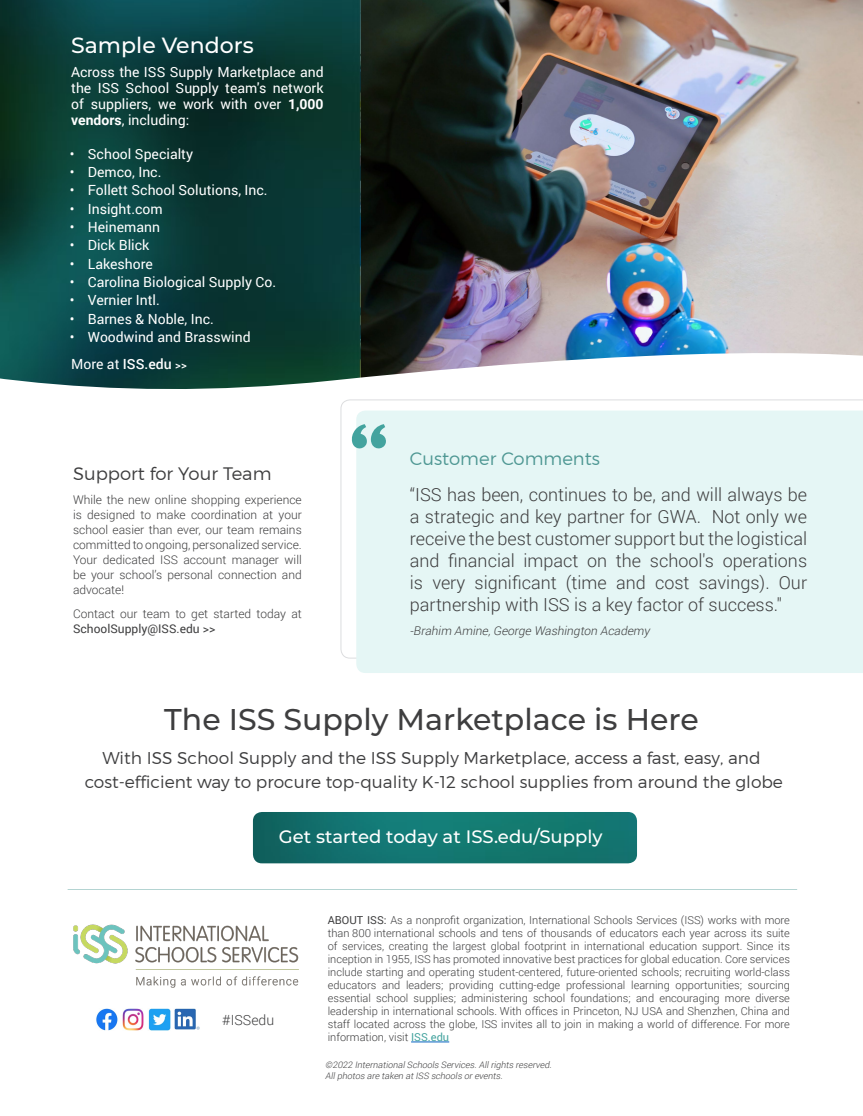
<style>
.page{position:relative;width:863px;height:1116px;background:#fff}
.page>*{position:absolute;margin:0;border:0;box-sizing:border-box;transform-origin:0 0}
.Body_text_-_for_list{font:500 30px "Montserrat";color:#3e3e3f}
.Article_Title{font:500 22px "Montserrat";color:#fff}
.Body_text{font:300 18px/22px "Roboto";color:#3e3e3f;text-align:justify}
.Body_text_-_for_list-2{font:500 18px "Montserrat";color:#fff}
.Article_Title-2{font:300 18px "Montserrat";color:#3e3e3f}
.Article_Title-3{font:300 18px "Montserrat";color:#4e9793}
.Body_text_-_for_list-3{font:300 17px "Montserrat";color:#3e3e3f}
.Body_text_-_for_list-4{font:14px/16px "Roboto";color:#fff;text-align:justify}
.Body_text_-_for_list-5{font:500 14px "Roboto";color:#fff}
.Body_text_-_for_list-6{font:300 14px "Roboto";color:#3e3e3f}
.Body_text-2{font:300 12px/15px "Roboto";color:#3e3e3f;text-align:justify}
.Body_text-3{font:italic 300 12px "Roboto";color:#3e3e3f}
.Body_text_-_for_list-7{font:300 11px/13px "Roboto";color:#3e3e3f;text-align:justify}
.Body_text_-_for_list-8{font:italic 300 9px "Roboto";color:#3e3e3f}
.s1{font-weight:700}
.s2{font-weight:400}
.s3{font-size:11px}
.s4{font-weight:400;color:#43a39e}
</style>
<div class="page">
<img style="left:360px;top:0;width:502px;height:197px">
<img style="left:0;top:0;width:360px;height:197px">
<img style="left:0;top:197px;width:862px;height:192px">
<svg style="left:340px;top:399px;width:522px;height:260px"></svg>
<div style="left:356px;top:411px;width:506px;height:262px;background:#e5f6f5"></div>
<svg style="left:351px;top:424px;width:35px;height:26px"></svg>
<hr style="left:68px;top:889px;width:729px;height:1px;background:#398f8a">
<hr style="left:411px;top:1042px;width:38px;height:1px;background:#0563c1">
<img style="left:96px;top:1009px;width:22px;height:21px">
<img style="left:122px;top:1009px;width:21px;height:21px">
<img style="left:148px;top:1009px;width:23px;height:21px">
<img style="left:74px;top:924px;width:225px;height:64px">
<img style="left:253px;top:812px;width:384px;height:51px">
<img style="left:174px;top:1008px;width:26px;height:21px">
<p class="Article_Title" style="left:71px;top:30px;width:184px">Sample Vendors</p>
<p class="Body_text_-_for_list-4" style="left:71px;top:64px;width:254px">Across the ISS Supply Marketplace and the ISS School Supply team's network of suppliers, we work with over <span class="s1">1,000 vendors</span>, including:</p>
<p class="Body_text_-_for_list-4" style="left:70px;top:145px;width:125px">• School Specialty</p>
<p class="Body_text_-_for_list-4" style="left:70px;top:163px;width:93px">• Demco, Inc.</p>
<p class="Body_text_-_for_list-4" style="left:70px;top:182px;width:199px">• Follett School Solutions, Inc.</p>
<p class="Body_text_-_for_list-4" style="left:70px;top:200px;width:94px">• Insight.com</p>
<p class="Body_text_-_for_list-4" style="left:70px;top:218px;width:92px">• Heinemann</p>
<p class="Body_text_-_for_list-4" style="left:70px;top:237px;width:81px">• Dick Blick</p>
<p class="Body_text_-_for_list-4" style="left:70px;top:255px;width:85px">• Lakeshore</p>
<p class="Body_text_-_for_list-4" style="left:70px;top:273px;width:208px">• Carolina Biological Supply Co.</p>
<p class="Body_text_-_for_list-4" style="left:70px;top:292px;width:91px">• Vernier Intl.</p>
<p class="Body_text_-_for_list-4" style="left:70px;top:310px;width:145px">• Barnes &amp; Noble, Inc.</p>
<p class="Body_text_-_for_list-4" style="left:70px;top:328px;width:182px">• Woodwind and Brasswind</p>
<p class="Body_text_-_for_list-5" style="left:71px;top:354px;width:117px"><span class="s2">More at</span> ISS.edu <span class="s3">&gt;&gt;</span></p>
<p class="Article_Title-2" style="left:73px;top:462px;width:200px">Support for Your Team</p>
<p class="Body_text-2" style="left:73px;top:492px;width:230px">While the new online shopping experience is designed to make coordination at your school easier than ever, our team remains committed to ongoing, personalized service.<br>Your dedicated ISS account manager will be your school’s personal connection and advocate!</p>
<p class="Body_text-2" style="left:73px;top:606px;width:230px">Contact our team to get started today at<br><span class="s2">SchoolSupply@ISS.edu &gt;&gt;</span></p>
<p class="Article_Title-3" style="left:410px;top:448px;width:191px">Customer Comments</p>
<p class="Body_text" style="left:410px;top:483px;width:398px">“ISS has been, continues to be, and will always be a strategic and key partner for GWA. Not only we receive the best customer support but the logistical and financial impact on the school's operations is very significant (time and cost savings). Our partnership with ISS is a key factor of success."</p>
<p class="Body_text-3" style="left:410px;top:623px;width:244px">-Brahim Amine,George Washington Academy</p>
<p class="Body_text_-_for_list" style="left:164px;top:699px;width:536px">The ISS Supply Marketplace is Here</p>
<p class="Body_text_-_for_list-3" style="left:102px;top:748px;width:659px">With ISS School Supply and the ISS Supply Marketplace, access a fast, easy, and</p>
<p class="Body_text_-_for_list-3" style="left:85px;top:772px;width:699px">cost-efficient way to procure top-quality K-12 school supplies from around the globe</p>
<p class="Body_text_-_for_list-2" style="left:279px;top:824px;width:325px">Get started today at ISS.edu/Supply</p>
<p class="Body_text_-_for_list-6" style="left:222px;top:1011px;width:54px">#ISSedu</p>
<p class="Body_text_-_for_list-7" style="left:328px;top:913px;width:463px"><span class="s2">ABOUT ISS:</span> As a nonprofit organization, International Schools Services (ISS) works with more than 800 international schools and tens of thousands of educators each year across its suite of services, creating the largest global footprint in international education support. Since its inception in 1955, ISS has promoted innovative best practices for global education. Core services include starting and operating student-centered, future-oriented schools; recruiting world-class educators and leaders; providing cutting-edge professional learning opportunities; sourcing essential school supplies; administering school foundations; and encouraging more diverse leadership in international schools. With offices in Princeton, NJ USA and Shenzhen, China and staff located across the globe, ISS invites all to join in making a world of difference. For more information, visit <span class="s4">ISS.edu</span></p>
<p class="Body_text_-_for_list-8" style="left:325px;top:1058px;width:230px">©2022 InternationalSchools Services.Allrights reserved.</p>
<p class="Body_text_-_for_list-8" style="left:325px;top:1070px;width:181px">Allphotos are taken atISS schools orevents.</p>
</div>
